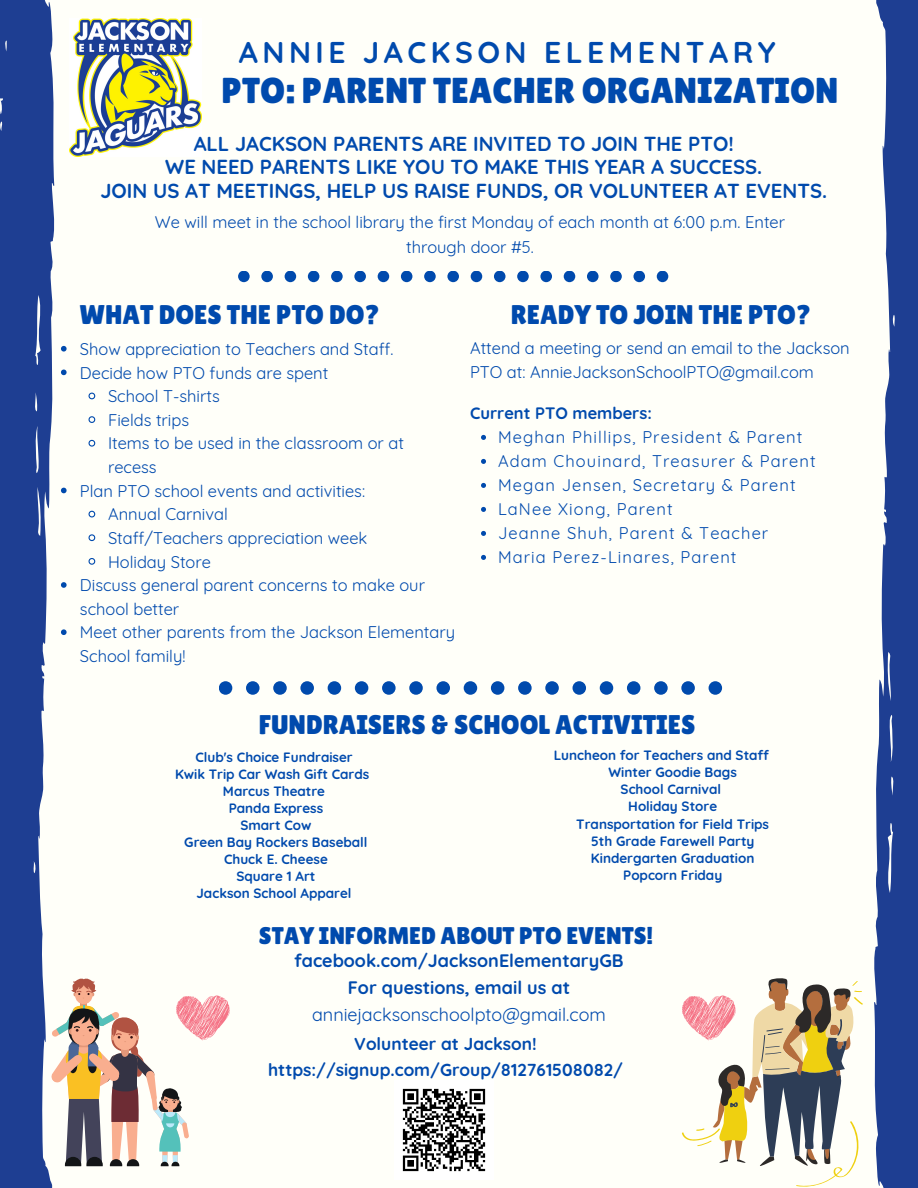
<style>
.page{position:relative;width:918px;height:1188px;background:#fffff9}
.page>*{position:absolute;margin:0;border:0;box-sizing:border-box;transform-origin:0 0}
.t1{font:36px "Lilita One";color:#004aad}
.t2{font:700 30px "Quicksand";letter-spacing:.15em;color:#004aad}
.t3{font:27px "Lilita One";color:#004aad}
.t4{font:24.15px "Lilita One";color:#004aad}
.t5{font:700 20.25px/23.7px "Quicksand";color:#004aad;text-align:center}
.t6{font:700 18px "Quicksand";color:#004aad}
.t7{font:18px "Quicksand";color:#004aad}
.t8{font:700 17.25px/26px "Quicksand";color:#004aad;text-align:center}
.t9{font:16.5px/23.7px "Quicksand";color:#004aad}
.t10{font:16.5px "Quicksand";letter-spacing:.065em;color:#004aad}
.t11{font:700 16.5px "Quicksand";color:#004aad}
.t12{font:700 13.5px "Quicksand";color:#004aad}
</style>
<div class="page">
<svg style="left:874px;top:0;width:44px;height:1188px;fill:#1e3e92"></svg>
<svg style="left:0;top:0;width:55px;height:1188px;background:#3e59a0"></svg>
<svg style="left:238px;top:271px;width:430px;height:11px"></svg>
<img style="left:70px;top:18px;width:131px;height:139px">
<svg style="left:61px;top:346px;width:6px;height:6px"></svg>
<svg style="left:61px;top:370px;width:6px;height:5px"></svg>
<svg style="left:88px;top:392px;width:8px;height:8px"></svg>
<svg style="left:88px;top:416px;width:8px;height:7px"></svg>
<svg style="left:88px;top:439px;width:8px;height:8px"></svg>
<svg style="left:61px;top:488px;width:6px;height:5px"></svg>
<svg style="left:88px;top:510px;width:8px;height:8px"></svg>
<svg style="left:88px;top:534px;width:8px;height:8px"></svg>
<svg style="left:88px;top:558px;width:8px;height:7px"></svg>
<svg style="left:61px;top:582px;width:6px;height:6px"></svg>
<svg style="left:61px;top:629px;width:6px;height:6px"></svg>
<svg style="left:219px;top:681px;width:503px;height:14px"></svg>
<svg style="left:51px;top:977px;width:179px;height:189px"></svg>
<svg style="left:682px;top:978px;width:181px;height:209px"></svg>
<img style="left:402px;top:1088px;width:84px;height:84px">
<svg style="left:481px;top:435px;width:5px;height:5px"></svg>
<svg style="left:481px;top:459px;width:5px;height:5px"></svg>
<svg style="left:481px;top:483px;width:5px;height:5px"></svg>
<svg style="left:481px;top:507px;width:5px;height:5px"></svg>
<svg style="left:481px;top:531px;width:5px;height:5px"></svg>
<svg style="left:481px;top:555px;width:5px;height:5px"></svg>
<p class="t2" style="left:239px;top:33px;width:538px">ANNIE JACKSON ELEMENTARY</p>
<p class="t1" style="left:222px;top:70px;width:618px">PTO: PARENT TEACHER ORGANIZATION</p>
<p class="t5" style="left:100px;top:131px;width:728px">ALL JACKSON PARENTS ARE INVITED TO JOIN THE PTO!<br>WE NEED PARENTS LIKE YOU TO MAKE THIS YEAR A SUCCESS.<br>JOIN US AT MEETINGS, HELP US RAISE FUNDS, OR VOLUNTEER AT EVENTS.</p>
<p class="t9" style="left:155px;top:209px;width:632px;line-height:24.8px;text-align:center">We will meet in the school library the first Monday of each month at 6:00 p.m. Enter through door #5.</p>
<p class="t3" style="left:79px;top:299px;width:302px">WHAT DOES THE PTO DO?</p>
<p class="t3" style="left:511px;top:299px;width:302px">READY TO JOIN THE PTO?</p>
<p class="t9" style="left:80px;top:337px;width:315px">Show appreciation to Teachers and Staff.</p>
<h2 class="t9" style="left:80px;top:361px;width:250px">Decide how PTO funds are spent</h2>
<h1 class="t9" style="left:108px;top:384px;width:113px">School T-shirts</h1>
<h5 class="t9" style="left:108px;top:408px;width:83px">Fields trips</h5>
<p class="t9" style="left:108px;top:431px;width:297px">Items to be used in the classroom or at recess</p>
<h3 class="t9" style="left:80px;top:479px;width:287px">Plan PTO school events and activities:</h3>
<h3 class="t9" style="left:108px;top:502px;width:121px">Annual Carnival</h3>
<p class="t9" style="left:108px;top:526px;width:261px">Staff/Teachers appreciation week</p>
<p class="t9" style="left:108px;top:550px;width:104px">Holiday Store</p>
<p class="t9" style="left:80px;top:573px;width:347px">Discuss general parent concerns to make our school better</p>
<p class="t9" style="left:80px;top:620px;width:377px">Meet other parents from the Jackson Elementary<br>School family!</p>
<p class="t9" style="left:470px;top:336px;width:381px">Attend a meeting or send an email to the Jackson<br>PTO at: AnnieJacksonSchoolPTO@gmail.com</p>
<p class="t11" style="left:470px;top:402px;width:183px">Current PTO members:</p>
<p class="t10" style="left:498px;top:426px;width:306px">Meghan Phillips, President &amp; Parent</p>
<p class="t10" style="left:498px;top:450px;width:319px">Adam Chouinard, Treasurer &amp; Parent</p>
<p class="t10" style="left:498px;top:474px;width:299px">Megan Jensen, Secretary &amp; Parent</p>
<p class="t10" style="left:498px;top:498px;width:176px">LaNee Xiong, Parent</p>
<p class="t10" style="left:498px;top:522px;width:272px">Jeanne Shuh, Parent &amp; Teacher</p>
<p class="t10" style="left:498px;top:546px;width:240px">Maria Perez-Linares, Parent</p>
<p class="t3" style="left:259px;top:709px;width:438px">FUNDRAISERS &amp; SCHOOL ACTIVITIES</p>
<p class="t12" style="left:195px;top:748px;width:159px">Club's Choice Fundraiser</p>
<p class="t12" style="left:175px;top:765px;width:196px">Kwik Trip Car Wash Gift Cards</p>
<p class="t12" style="left:223px;top:782px;width:104px">Marcus Theatre</p>
<p class="t12" style="left:229px;top:799px;width:96px">Panda Express</p>
<p class="t12" style="left:240px;top:816px;width:73px">Smart Cow</p>
<h6 class="t12" style="left:184px;top:833px;width:185px">Green Bay Rockers Baseball</h6>
<p class="t12" style="left:224px;top:850px;width:105px">Chuck E. Cheese</p>
<p class="t12" style="left:237px;top:867px;width:80px">Square 1 Art</p>
<p class="t12" style="left:197px;top:885px;width:157px">Jackson School Apparel</p>
<p class="t12" style="left:554px;top:746px;width:217px">Luncheon for Teachers and Staff</p>
<p class="t12" style="left:609px;top:764px;width:130px">Winter Goodie Bags</p>
<p class="t12" style="left:621px;top:781px;width:102px">School Carnival</p>
<p class="t12" style="left:628px;top:798px;width:90px">Holiday Store</p>
<p class="t12" style="left:576px;top:815px;width:194px">Transportation for Field Trips</p>
<h4 class="t12" style="left:591px;top:832px;width:165px">5th Grade Farewell Party</h4>
<p class="t12" style="left:591px;top:850px;width:165px">Kindergarten Graduation</p>
<p class="t12" style="left:623px;top:867px;width:101px">Popcorn Friday</p>
<p class="t4" style="left:259px;top:922px;width:396px">STAY INFORMED ABOUT PTO EVENTS!</p>
<p class="t6" style="left:294px;top:949px;width:331px">facebook.com/JacksonElementaryGB</p>
<p class="t6" style="left:348px;top:976px;width:224px">For questions, email us at</p>
<h3 class="t7" style="left:312px;top:1003px;width:295px">anniejacksonschoolpto@gmail.com</h3>
<p class="t8" style="left:268px;top:1030px;width:356px">Volunteer at Jackson! https://signup.com/Group/812761508082/</p>
</div>
